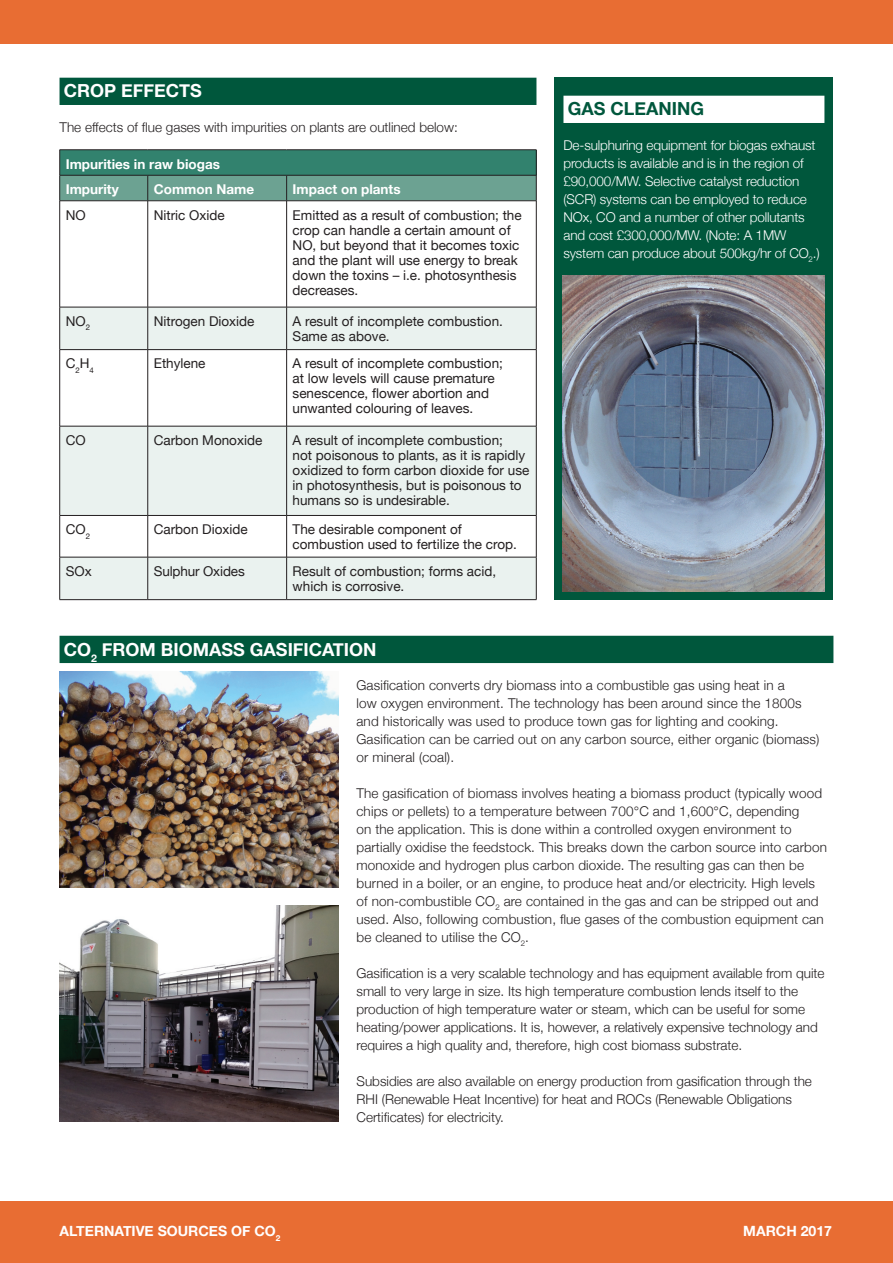
<style>
.page{position:relative;width:893px;height:1263px;background:#fff}
.page>*{position:absolute;margin:0;border:0;box-sizing:border-box;transform-origin:0 0}
.t1{font:700 18px "Helvetica Neue";color:#fff}
.t2{font:700 18px "Helvetica Neue";color:#00573c}
.t3{font:700 14.1px "Helvetica Neue";color:#fff}
.t4{font:300 13.5px/18px "Helvetica Neue";letter-spacing:.01em;color:#231f20}
.t5{font:13.5px/15px "Helvetica Neue";color:#231f20}
.t6{font:300 13.5px/18px "Helvetica Neue";letter-spacing:-.01em;color:#fff}
.t7{font:700 13.5px/25.5px "Helvetica Neue";color:#fff}
</style>
<div class="page">
<div style="left:554px;top:78px;width:279px;height:522px;background:#00573c"></div>
<div style="left:563px;top:96px;width:261px;height:27px;background:#fff"></div>
<div style="left:0;top:1201px;width:893px;height:62px;background:#e86d33"></div>
<div style="left:0;top:0;width:893px;height:43px;background:#e86d33"></div>
<div style="left:60px;top:78px;width:476px;height:27px;background:#00573c"></div>
<svg style="left:60px;top:201px;width:476px;height:106px"></svg>
<svg style="left:60px;top:308px;width:476px;height:291px;fill:#eaf2ef"></svg>
<hr style="left:60px;top:149px;width:88px;height:1px;background:#231f20">
<hr style="left:148px;top:149px;width:139px;height:1px;background:#231f20">
<hr style="left:287px;top:149px;width:249px;height:1px;background:#231f20">
<svg style="left:59px;top:150px;width:478px;height:51px;background:#4d8e7c"></svg>
<hr style="left:60px;top:200px;width:88px;height:1px;background:#231f20">
<hr style="left:59px;top:201px;width:1px;height:106px;background:#231f20">
<hr style="left:148px;top:200px;width:139px;height:1px;background:#231f20">
<hr style="left:147px;top:201px;width:1px;height:106px;background:#231f20">
<hr style="left:287px;top:200px;width:249px;height:1px;background:#231f20">
<hr style="left:286px;top:201px;width:1px;height:106px;background:#231f20">
<hr style="left:536px;top:201px;width:1px;height:106px;background:#231f20">
<hr style="left:60px;top:307px;width:88px;height:1px;background:#231f20">
<hr style="left:59px;top:307px;width:1px;height:42px;background:#231f20">
<hr style="left:148px;top:307px;width:139px;height:1px;background:#231f20">
<hr style="left:147px;top:307px;width:1px;height:42px;background:#231f20">
<hr style="left:287px;top:307px;width:249px;height:1px;background:#231f20">
<hr style="left:286px;top:307px;width:1px;height:42px;background:#231f20">
<hr style="left:536px;top:307px;width:1px;height:42px;background:#231f20">
<hr style="left:60px;top:349px;width:88px;height:1px;background:#231f20">
<hr style="left:59px;top:350px;width:1px;height:76px;background:#231f20">
<hr style="left:148px;top:349px;width:139px;height:1px;background:#231f20">
<hr style="left:147px;top:350px;width:1px;height:76px;background:#231f20">
<hr style="left:287px;top:349px;width:249px;height:1px;background:#231f20">
<hr style="left:286px;top:350px;width:1px;height:76px;background:#231f20">
<hr style="left:536px;top:350px;width:1px;height:76px;background:#231f20">
<hr style="left:60px;top:426px;width:88px;height:1px;background:#231f20">
<hr style="left:59px;top:426px;width:1px;height:89px;background:#231f20">
<hr style="left:148px;top:426px;width:139px;height:1px;background:#231f20">
<hr style="left:147px;top:426px;width:1px;height:89px;background:#231f20">
<hr style="left:287px;top:426px;width:249px;height:1px;background:#231f20">
<hr style="left:286px;top:426px;width:1px;height:89px;background:#231f20">
<hr style="left:536px;top:426px;width:1px;height:89px;background:#231f20">
<hr style="left:60px;top:515px;width:88px;height:1px;background:#231f20">
<hr style="left:59px;top:516px;width:1px;height:41px;background:#231f20">
<hr style="left:148px;top:515px;width:139px;height:1px;background:#231f20">
<hr style="left:147px;top:516px;width:1px;height:41px;background:#231f20">
<hr style="left:287px;top:515px;width:249px;height:1px;background:#231f20">
<hr style="left:286px;top:516px;width:1px;height:41px;background:#231f20">
<hr style="left:536px;top:516px;width:1px;height:41px;background:#231f20">
<hr style="left:60px;top:557px;width:88px;height:1px;background:#231f20">
<hr style="left:59px;top:557px;width:1px;height:42px;background:#231f20">
<hr style="left:148px;top:557px;width:139px;height:1px;background:#231f20">
<hr style="left:147px;top:557px;width:1px;height:42px;background:#231f20">
<hr style="left:287px;top:557px;width:249px;height:1px;background:#231f20">
<hr style="left:286px;top:557px;width:1px;height:42px;background:#231f20">
<hr style="left:536px;top:557px;width:1px;height:42px;background:#231f20">
<hr style="left:60px;top:599px;width:88px;height:1px;background:#231f20">
<hr style="left:148px;top:599px;width:139px;height:1px;background:#231f20">
<hr style="left:287px;top:599px;width:249px;height:1px;background:#231f20">
<img style="left:563px;top:276px;width:262px;height:315px">
<div style="left:60px;top:636px;width:773px;height:27px;background:#00573c"></div>
<img style="left:60px;top:672px;width:278px;height:216px">
<img style="left:60px;top:906px;width:278px;height:216px">
<h1 class="t1" style="left:64px;top:80px;width:140px">CROP EFFECTS</h1>
<p class="t4" style="left:60px;top:117px;width:400px">The effects of flue gases with impurities on plants are outlined below:</p>
<p class="t7" style="left:66px;top:151px;width:156px">IMPURITIES IN RAW BIOGAS<br>IMPURITY</p>
<p class="t7" style="left:154px;top:177px;width:102px">COMMON NAME</p>
<p class="t7" style="left:293px;top:177px;width:109px">IMPACT ON PLANTS</p>
<p class="t5" style="left:66px;top:207px;width:22px">NO</p>
<p class="t5" style="left:154px;top:207px;width:72px">Nitric Oxide</p>
<p class="t5" style="left:293px;top:207px;width:231px">Emitted as a result of combustion; the crop can handle a certain amount of<br>NO, but beyond that it becomes toxic and the plant will use energy to break down the toxins – i.e. photosynthesis decreases.</p>
<p class="t5" style="left:66px;top:313px;width:26px">NO<sub>2</sub></p>
<p class="t5" style="left:154px;top:313px;width:102px">Nitrogen Dioxide</p>
<p class="t5" style="left:293px;top:313px;width:212px">A result of incomplete combustion.<br>Same as above.</p>
<p class="t5" style="left:66px;top:356px;width:30px">C<sub>2</sub>H<sub>4</sub></p>
<p class="t5" style="left:154px;top:356px;width:53px">Ethylene</p>
<p class="t5" style="left:293px;top:356px;width:212px">A result of incomplete combustion; at low levels will cause premature senescence, flower abortion and unwanted colouring of leaves.</p>
<p class="t5" style="left:66px;top:432px;width:22px">CO</p>
<p class="t5" style="left:154px;top:432px;width:110px">Carbon Monoxide</p>
<p class="t5" style="left:293px;top:432px;width:238px">A result of incomplete combustion;<br>not poisonous to plants, as it is rapidly oxidized to form carbon dioxide for use in photosynthesis, but is poisonous to humans so is undesirable.</p>
<p class="t5" style="left:66px;top:522px;width:26px">CO<sub>2</sub></p>
<p class="t5" style="left:154px;top:522px;width:96px">Carbon Dioxide</p>
<p class="t5" style="left:293px;top:522px;width:226px">The desirable component of combustion used to fertilize the crop.</p>
<p class="t5" style="left:66px;top:563px;width:28px">SOx</p>
<p class="t5" style="left:154px;top:563px;width:93px">Sulphur Oxides</p>
<p class="t5" style="left:293px;top:563px;width:205px">Result of combustion; forms acid, which is corrosive.</p>
<h1 class="t2" style="left:568px;top:98px;width:138px">GAS CLEANING</h1>
<p class="t6" style="left:563px;top:135px;width:258px">De-sulphuring equipment for biogas exhaust products is available and is in the region of £90,000/MW. Selective catalyst reduction (SCR) systems can be employed to reduce NOx, CO and a number of other pollutants and cost £300,000/MW. (Note: A 1MW system can produce about 500kg/hr of CO<sub>2</sub>.)</p>
<h1 class="t1" style="left:64px;top:638px;width:314px">CO<sub>2</sub> FROM BIOMASS GASIFICATION</h1>
<p class="t4" style="left:356px;top:675px;width:464px">Gasification converts dry biomass into a combustible gas using heat in a<br>low oxygen environment. The technology has been around since the 1800s and historically was used to produce town gas for lighting and cooking.<br>Gasification can be carried out on any carbon source, either organic (biomass) or mineral (coal).</p>
<p class="t4" style="left:356px;top:783px;width:472px">The gasification of biomass involves heating a biomass product (typically wood chips or pellets) to a temperature between 700°C and 1,600°C, depending<br>on the application. This is done within a controlled oxygen environment to partially oxidise the feedstock. This breaks down the carbon source into carbon monoxide and hydrogen plus carbon dioxide. The resulting gas can then be burned in a boiler, or an engine, to produce heat and/or electricity. High levels of non-combustible CO<sub>2</sub> are contained in the gas and can be stripped out and used. Also, following combustion, flue gases of the combustion equipment can be cleaned to utilise the CO<sub>2</sub>.</p>
<p class="t4" style="left:356px;top:963px;width:470px">Gasification is a very scalable technology and has equipment available from quite small to very large in size. Its high temperature combustion lends itself to the production of high temperature water or steam, which can be useful for some heating/power applications. It is, however, a relatively expensive technology and requires a high quality and, therefore, high cost biomass substrate.</p>
<p class="t4" style="left:356px;top:1071px;width:457px">Subsidies are also available on energy production from gasification through the<br>RHI (Renewable Heat Incentive) for heat and ROCs (Renewable Obligations<br>Certificates) for electricity.</p>
<p class="t3" style="left:60px;top:1222px;width:222px">ALTERNATIVE SOURCES OF CO<sub>2</sub></p>
<p class="t3" style="left:743px;top:1222px;width:9px">MAR</p>
<p class="t3" style="left:776px;top:1222px;width:58px">CH 2017</p>
</div>
